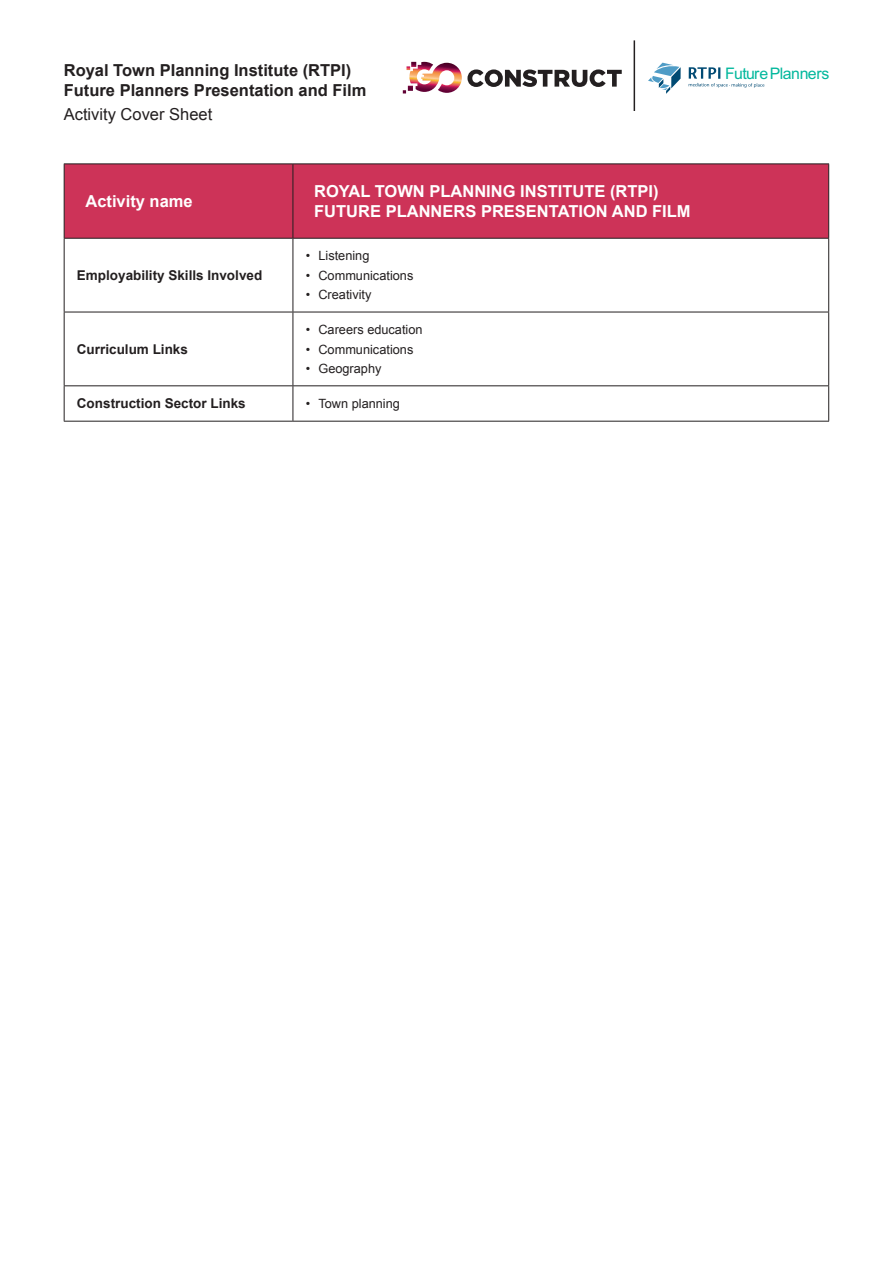
<style>
.page{position:relative;width:893px;height:1263px;background:#fff}
.page>*{position:absolute;margin:0;border:0;box-sizing:border-box;transform-origin:0 0}
.t1{font:700 16.5px "Arial";color:#fff}
.t2{font:700 16.5px/19.8px "Arial";color:#231f20}
.t3{font:16.5px "Arial";color:#231f20}
.t4{font:15.9px "Arial";letter-spacing:-.035em;color:#03b89d}
.t5{font:700 13.5px "Arial";color:#231f20}
.t6{font:12.75px "Arial";color:#231f20}
</style>
<div class="page">
<div style="left:65px;top:164px;width:763px;height:74px;background:#cd3358"></div>
<hr style="left:64px;top:163px;width:229px;height:1px;background:#231f20">
<hr style="left:64px;top:164px;width:1px;height:74px;background:#231f20">
<hr style="left:293px;top:163px;width:536px;height:1px;background:#231f20">
<hr style="left:293px;top:164px;width:1px;height:74px;background:#231f20">
<hr style="left:828px;top:164px;width:1px;height:74px;background:#231f20">
<hr style="left:64px;top:238px;width:229px;height:1px;background:#231f20">
<hr style="left:64px;top:239px;width:1px;height:73px;background:#231f20">
<hr style="left:293px;top:238px;width:536px;height:1px;background:#231f20">
<hr style="left:293px;top:239px;width:1px;height:73px;background:#231f20">
<hr style="left:828px;top:239px;width:1px;height:73px;background:#231f20">
<hr style="left:64px;top:312px;width:229px;height:1px;background:#231f20">
<hr style="left:64px;top:312px;width:1px;height:73px;background:#231f20">
<hr style="left:293px;top:312px;width:536px;height:1px;background:#231f20">
<hr style="left:293px;top:312px;width:1px;height:73px;background:#231f20">
<hr style="left:828px;top:312px;width:1px;height:73px;background:#231f20">
<hr style="left:64px;top:385px;width:229px;height:1px;background:#231f20">
<hr style="left:64px;top:386px;width:1px;height:35px;background:#231f20">
<hr style="left:293px;top:385px;width:536px;height:1px;background:#231f20">
<hr style="left:293px;top:386px;width:1px;height:35px;background:#231f20">
<hr style="left:828px;top:386px;width:1px;height:35px;background:#231f20">
<hr style="left:64px;top:421px;width:229px;height:1px;background:#231f20">
<hr style="left:293px;top:421px;width:536px;height:1px;background:#231f20">
<svg style="left:403px;top:62px;width:219px;height:31px"></svg>
<svg style="left:648px;top:63px;width:33px;height:31px"></svg>
<svg style="left:689px;top:67px;width:75px;height:21px"></svg>
<hr style="left:634px;top:40px;width:1px;height:71px;background:#231f20">
<p class="t2" style="left:64px;top:61px;width:304px">Royal Town PIanning Institute (RTPI)<br>Future Planners Presentation and Film</p>
<p class="t3" style="left:64px;top:103px;width:150px">Activity Cover Sheet</p>
<p class="t1" style="left:85px;top:190px;width:109px">Activity name</p>
<p class="t5" style="left:77px;top:266px;width:187px">Employability Skills Involved</p>
<p class="t5" style="left:77px;top:340px;width:113px">Curriculum Links</p>
<p class="t1" style="left:314px;top:180px;width:346px">ROYAL TOWN PLANNING INSTITUTE (RTPI)</p>
<p class="t1" style="left:314px;top:200px;width:378px">FUTURE PLANNERS PRESENTATION AND FILM</p>
<p class="t6" style="left:306px;top:247px;width:65px">• Listening</p>
<p class="t6" style="left:306px;top:267px;width:109px">• Communications</p>
<p class="t6" style="left:306px;top:286px;width:67px">• Creativity</p>
<p class="t6" style="left:306px;top:321px;width:118px">• Careers education</p>
<p class="t6" style="left:306px;top:341px;width:109px">• Communications</p>
<p class="t6" style="left:306px;top:360px;width:77px">• Geography</p>
<p class="t5" style="left:77px;top:395px;width:170px">Construction Sector Links</p>
<p class="t6" style="left:306px;top:395px;width:96px">• Town planning</p>
<p class="t4" style="left:725px;top:64px;width:106px">FuturePlanners</p>
</div>
